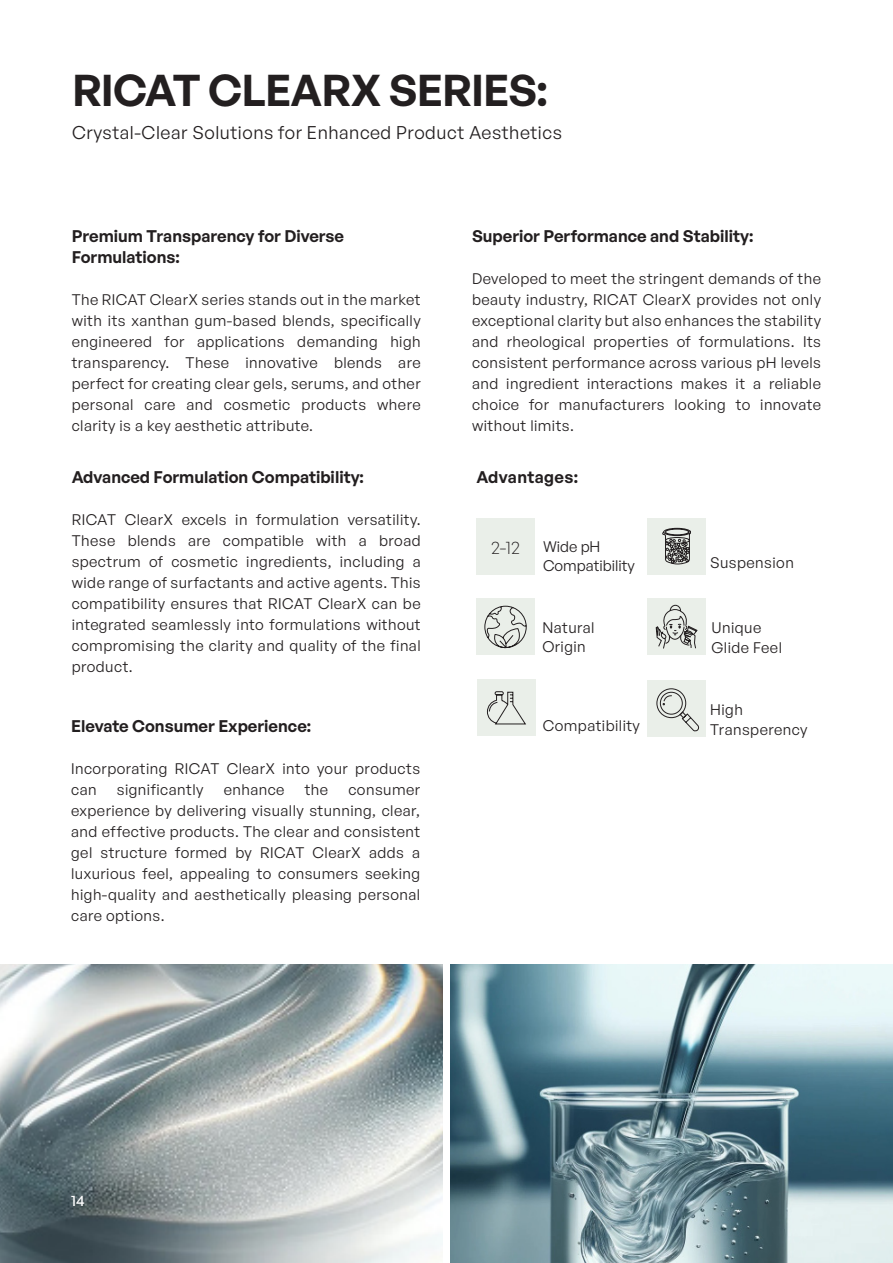
<style>
.page{position:relative;width:893px;height:1263px;background:#fff}
.page>*{position:absolute;margin:0;border:0;box-sizing:border-box;transform-origin:0 0}
.t1{font:600 43.5px "General Sans";letter-spacing:-.02em;color:#231f20}
.t2{font:18px "General Sans";letter-spacing:.03em;color:#231f20}
.t3{font:300 18px "General Sans";color:#231f20}
.t4{font:600 16.5px/21px "General Sans";color:#231f20}
.t5{font:600 16.5px "General Sans";letter-spacing:.02em;color:#231f20}
.t6{font:15px/21px "General Sans";letter-spacing:.03em;color:#231f20;text-align:justify}
.t7{font:15px/19.5px "General Sans";color:#231f20}
.t8{font:500 15px "General Sans";color:#fff}
</style>
<div class="page">
<img style="left:0;top:965px;width:443px;height:298px">
<img style="left:450px;top:965px;width:443px;height:298px">
<div style="left:477px;top:679px;width:59px;height:57px;background:#eaefe9"></div>
<svg style="left:487px;top:691px;width:39px;height:33px"></svg>
<div style="left:476px;top:518px;width:59px;height:56px;background:#eaefe9"></div>
<div style="left:476px;top:598px;width:59px;height:57px;background:#eaefe9"></div>
<div style="left:647px;top:518px;width:59px;height:56px;background:#eaefe9"></div>
<div style="left:647px;top:598px;width:59px;height:57px;background:#eaefe9"></div>
<div style="left:647px;top:680px;width:59px;height:57px;background:#eaefe9"></div>
<svg style="left:656px;top:605px;width:41px;height:44px"></svg>
<svg style="left:484px;top:606px;width:43px;height:42px"></svg>
<svg style="left:656px;top:688px;width:43px;height:43px"></svg>
<svg style="left:662px;top:528px;width:29px;height:36px"></svg>
<p class="t1" style="left:72px;top:63px;width:477px">RICAT CLEARX SERIES:</p>
<p class="t2" style="left:72px;top:122px;width:492px">Crystal-Clear Solutions for Enhanced Product Aesthetics</p>
<p class="t4" style="left:72px;top:225px;width:274px">Premium Transparency for Diverse<br>Formulations:</p>
<p class="t6" style="left:72px;top:289px;width:350px">The RICAT ClearX series stands out in the market with its xanthan gum-based blends, specifically engineered for applications demanding high transparency. These innovative blends are perfect for creating clear gels, serums, and other personal care and cosmetic products where clarity is a key aesthetic attribute.</p>
<p class="t4" style="left:72px;top:466px;width:294px">Advanced Formulation Compatibility:</p>
<p class="t6" style="left:72px;top:509px;width:350px">RICAT ClearX excels in formulation versatility.<br>These blends are compatible with a broad spectrum of cosmetic ingredients, including a wide range of surfactants and active agents. This compatibility ensures that RICAT ClearX can be integrated seamlessly into formulations without compromising the clarity and quality of the final product.</p>
<p class="t4" style="left:71px;top:715px;width:242px">Elevate Consumer Experience:</p>
<p class="t6" style="left:71px;top:758px;width:350px">Incorporating RICAT ClearX into your products can</p>
<p class="t6" style="left:117px;top:779px;width:88px">significantly</p>
<p class="t6" style="left:224px;top:779px;width:62px">enhance</p>
<p class="t6" style="left:305px;top:779px;width:25px">the</p>
<p class="t6" style="left:71px;top:779px;width:350px;text-indent:277px">consumer experience by delivering visually stunning, clear, and effective products. The clear and consistent gel structure formed by RICAT ClearX adds a luxurious feel, appealing to consumers seeking high-quality and aesthetically pleasing personal care options.</p>
<p class="t4" style="left:472px;top:225px;width:283px">Superior Performance and Stability:</p>
<p class="t6" style="left:472px;top:268px;width:350px">Developed to meet the stringent demands of the beauty industry, RICAT ClearX provides not only exceptional clarity but also enhances the stability and rheological properties of formulations. Its consistent performance across various pH levels and ingredient interactions makes it a reliable choice for manufacturers looking to innovate without limits.</p>
<p class="t5" style="left:476px;top:467px;width:103px">Advantages:</p>
<p class="t3" style="left:491px;top:536px;width:30px">2-12</p>
<p class="t7" style="left:543px;top:536px;width:93px">Wide pH<br>Compatibility</p>
<p class="t6" style="left:542px;top:616px;width:54px">Natural</p>
<p class="t6" style="left:542px;top:636px;width:45px">Origin</p>
<p class="t6" style="left:543px;top:714px;width:99px">Compatibility</p>
<p class="t6" style="left:710px;top:552px;width:85px">Suspension</p>
<p class="t6" style="left:711px;top:618px;width:72px;line-height:19.5px">Unique<br>Glide Feel</p>
<p class="t6" style="left:710px;top:700px;width:99px;line-height:19.5px">High<br>Transperency</p>
<p class="t8" style="left:71px;top:1191px;width:15px">14</p>
<p class="t8" style="left:76px;top:1191px;width:6px">1</p>
</div>
